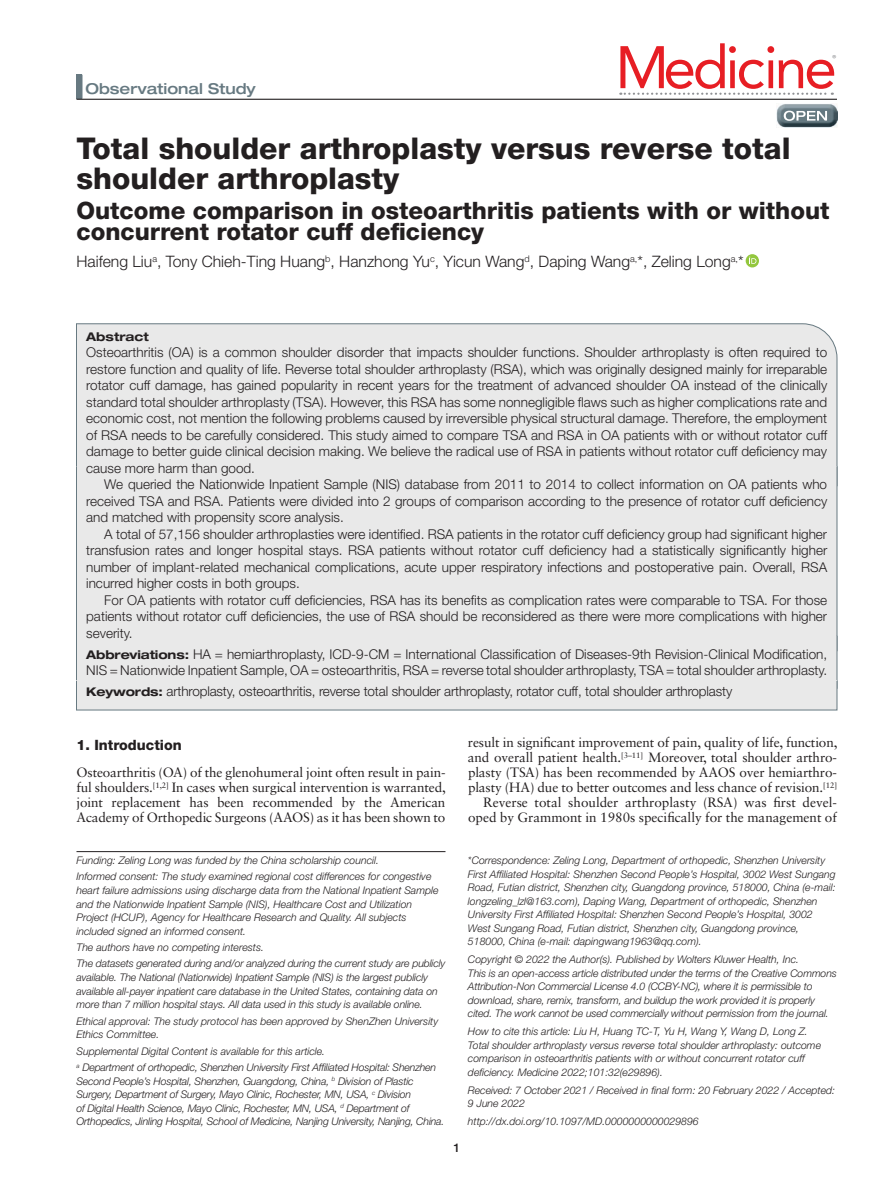
<style>
.page{position:relative;width:891px;height:1188px;background:#fff}
.page>*{position:absolute;margin:0;border:0;box-sizing:border-box;transform-origin:0 0}
.t1{font:59.4px "Avenir";letter-spacing:-.06em;color:#e71e24}
.t2{font:800 30px/30px "Helvetica Neue LT Std";color:#231f20}
.t3{font:800 24px/21px "Helvetica Neue LT Std";color:#231f20}
.t4{font:300 15.75px "Helvetica Neue LT Std";color:#231f20}
.t5{font:500 expanded 15px "Helvetica Neue LT Std";color:#667981}
.t6{font:800 14.25px "Helvetica Neue LT Std";color:#231f20}
.t7{font:300 13.5px/16.5px "Helvetica Neue LT Std";color:#231f20;text-align:justify}
.t8{font:13.5px/15px "Sabon LT Std";letter-spacing:-.01em;color:#231f20;text-align:justify}
.t9{font:700 expanded 12px "Helvetica Neue LT Std";color:#231f20}
.t10{font:500 12px "Helvetica Neue LT Std";color:#231f20}
.t11{font:italic 300 10.5px/13.5px "Helvetica Neue LT Std";color:#231f20}
.t12{font:500 10.35px "Akzidenz Grotesk BE";color:#909295}
.s1{font-weight:700;font-stretch:expanded;font-size:12px}
</style>
<div class="page">
<div style="left:76px;top:74px;width:6px;height:25px;background:#677981"></div>
<hr style="left:76px;top:99px;width:761px;height:1px;background:#231f20">
<img style="left:776px;top:104px;width:61px;height:24px">
<svg style="left:784px;top:111px;width:43px;height:10px"></svg>
<svg style="left:620px;top:93px;width:213px;height:2px"></svg>
<div style="left:76px;top:323px;width:762px;height:164px;background:#e9e9e9"></div>
<div style="left:76px;top:466px;width:761px;height:186px;background:#e9e9e9"></div>
<div style="left:76px;top:636px;width:761px;height:54px;background:#e9e9e9"></div>
<div style="left:76px;top:681px;width:761px;height:29px;background:#e9e9e9"></div>
<svg style="left:746px;top:254px;width:13px;height:13px"></svg>
<svg style="left:749px;top:257px;width:7px;height:7px"></svg>
<hr style="left:76px;top:851px;width:370px;height:1px;background:#231f20">
<h3 class="t5" style="left:86px;top:80px;width:172px">Observational Study</h3>
<h1 class="t1" style="left:615px;top:33px;width:223px">Medicine</h1>
<p class="t12" style="left:832px;top:52px;width:6px">®</p>
<h2 class="t2" style="left:76px;top:134px;width:716px">Total shoulder arthroplasty versus reverse total shoulder arthroplasty</h2>
<h3 class="t3" style="left:76px;top:200px;width:755px">Outcome comparison in osteoarthritis patients with or without concurrent rotator cuff deficiency</h3>
<h3 class="t4" style="left:76px;top:252px;width:669px">Haifeng Liu<sup>a</sup>, Tony Chieh-Ting Huang<sup>b</sup>, Hanzhong Yu<sup>c</sup>, Yicun Wang<sup>d</sup>, Daping Wang<sup>a,</sup>*, Zeling Long<sup>a,</sup>*</h3>
<p class="t9" style="left:86px;top:329px;width:64px">Abstract</p>
<p class="t7" style="left:86px;top:344px;width:743px">Osteoarthritis (OA) is a common shoulder disorder that impacts shoulder functions. Shoulder arthroplasty is often required to restore function and quality of life. Reverse total shoulder arthroplasty (RSA), which was originally designed mainly for irreparable rotator cuff damage, has gained popularity in recent years for the treatment of advanced shoulder OA instead of the clinically standard total shoulder arthroplasty (TSA). However, this RSA has some nonnegligible flaws such as higher complications rate and economic cost, not mention the following problems caused by irreversible physical structural damage. Therefore, the employment of RSA needs to be carefully considered. This study aimed to compare TSA and RSA in OA patients with or without rotator cuff damage to better guide clinical decision making. We believe the radical use of RSA in patients without rotator cuff deficiency may cause more harm than good.</p>
<p class="t7" style="left:86px;top:476px;width:743px;text-indent:18px">We queried the Nationwide Inpatient Sample (NIS) database from 2011 to 2014 to collect information on OA patients who received TSA and RSA. Patients were divided into 2 groups of comparison according to the presence of rotator cuff deficiency and matched with propensity score analysis.</p>
<p class="t7" style="left:86px;top:526px;width:743px;text-indent:18px">A total of 57,156 shoulder arthroplasties were identified. RSA patients in the rotator cuff deficiency group had significant higher transfusion rates and longer hospital stays. RSA patients without rotator cuff deficiency had a statistically significantly higher number of implant-related mechanical complications, acute upper respiratory infections and postoperative pain. Overall, RSA incurred higher costs in both groups.</p>
<p class="t7" style="left:86px;top:592px;width:743px;text-indent:18px">For OA patients with rotator cuff deficiencies, RSA has its benefits as complication rates were comparable to TSA. For those patients without rotator cuff deficiencies, the use of RSA should be reconsidered as there were more complications with higher severity.</p>
<p class="t7" style="left:86px;top:646px;width:743px"><span class="s1">Abbreviations:</span> HA = hemiarthroplasty, ICD-9-CM = International Classification of Diseases-9th Revision-Clinical Modification,<br>NIS = Nationwide Inpatient Sample, OA = osteoarthritis, RSA = reverse total shoulder arthroplasty, TSA = total shoulder arthroplasty.</p>
<p class="t7" style="left:86px;top:683px;width:648px"><span class="s1">Keywords:</span> arthroplasty, osteoarthritis, reverse total shoulder arthroplasty, rotator cuff, total shoulder arthroplasty</p>
<h3 class="t6" style="left:76px;top:737px;width:107px">1. Introduction</h3>
<p class="t8" style="left:76px;top:765px;width:371px">Osteoarthritis (OA) of the glenohumeral joint often result in pain&shy;ful shoulders.<sup>[1,2]</sup> In cases when surgical intervention is warranted, joint replacement has been recommended by the American Academy of Orthopedic Surgeons (AAOS) as it has been shown to</p>
<p class="t8" style="left:468px;top:735px;width:371px;text-align:right">result in significant improvement of pain, quality of life, function, and overall patient health.<sup>[3–11]</sup> Moreover, total shoulder arthro&shy;plasty (TSA) has been recommended by AAOS over hemiarthro&shy;plasty (HA) due to better outcomes and less chance of revision.<sup>[12] </sup>Reverse total shoulder arthroplasty (RSA) was first devel&shy;oped by Grammont in 1980s specifically for the management of</p>
<p class="t11" style="left:76px;top:852px;width:357px;line-height:16.5px">Funding: Zeling Long was funded by the China scholarship council.<br>Informed consent: The study examined regional cost differences for congestive</p>
<p class="t11" style="left:76px;top:883px;width:364px">heart failure admissions using discharge data from the National Inpatient Sample and the Nationwide Inpatient Sample (NIS), Healthcare Cost and Utilization Project (HCUP), Agency for Healthcare Research and Quality. All subjects included signed an informed consent.</p>
<p class="t11" style="left:76px;top:939px;width:371px;line-height:16.5px">The authors have no competing interests.<br>The datasets generated during and/or analyzed during the current study are publicly</p>
<p class="t11" style="left:76px;top:970px;width:363px">available. The National (Nationwide) Inpatient Sample (NIS) is the largest publicly available all-payer inpatient care database in the United States, containing data on more than 7 million hospital stays. All data used in this study is available online.</p>
<p class="t11" style="left:76px;top:1014px;width:363px">Ethical approval: The study protocol has been approved by ShenZhen University<br>Ethics Committee.</p>
<p class="t11" style="left:76px;top:1042px;width:361px;line-height:16.5px">Supplemental Digital Content is available for this article.<br><sup>a</sup> Department of orthopedic, Shenzhen University First Affiliated Hospital: Shenzhen</p>
<p class="t11" style="left:76px;top:1074px;width:370px">Second People’s Hospital, Shenzhen, Guangdong, China, <sup>b</sup> Division of Plastic Surgery, Department of Surgery, Mayo Clinic, Rochester, MN, USA, <sup>c</sup> Division<br>of Digital Health Science, Mayo Clinic, Rochester, MN, USA, <sup>d</sup> Department of Orthopedics, Jinling Hospital, School of Medicine, Nanjing University, Nanjing, China.</p>
<p class="t10" style="left:453px;top:1140px;width:8px">1</p>
<p class="t11" style="left:468px;top:853px;width:369px">*Correspondence: Zeling Long, Department of orthopedic, Shenzhen University First Affiliated Hospital: Shenzhen Second People’s Hospital, 3002 West Sungang Road, Futian district, Shenzhen city, Guangdong province, 518000, China (e-mail: longzeling_lzl@163.com), Daping Wang, Department of orthopedic, Shenzhen University First Affiliated Hospital: Shenzhen Second People’s Hospital, 3002<br>West Sungang Road, Futian district, Shenzhen city, Guangdong province, 518000, China (e-mail: dapingwang1963@qq.com).</p>
<p class="t11" style="left:468px;top:952px;width:370px">Copyright © 2022 the Author(s). Published by Wolters Kluwer Health, Inc.<br>This is an open-access article distributed under the terms of the Creative Commons Attribution-Non Commercial License 4.0 (CCBY-NC), where it is permissible to download, share, remix, transform, and buildup the work provided it is properly cited. The work cannot be used commercially without permission from the journal.</p>
<p class="t11" style="left:468px;top:1024px;width:355px">How to cite this article: Liu H, Huang TC-T, Yu H, Wang Y, Wang D, Long Z.<br>Total shoulder arthroplasty versus reverse total shoulder arthroplasty: outcome comparison in osteoarthritis patients with or without concurrent rotator cuff deficiency. Medicine 2022;101:32(e29896).</p>
<p class="t11" style="left:468px;top:1083px;width:369px">Received: 7 October 2021 / Received in final form: 20 February 2022 / Accepted:<br>9 June 2022</p>
<p class="t11" style="left:468px;top:1114px;width:232px">http://dx.doi.org/10.1097/MD.0000000000029896</p>
</div>
